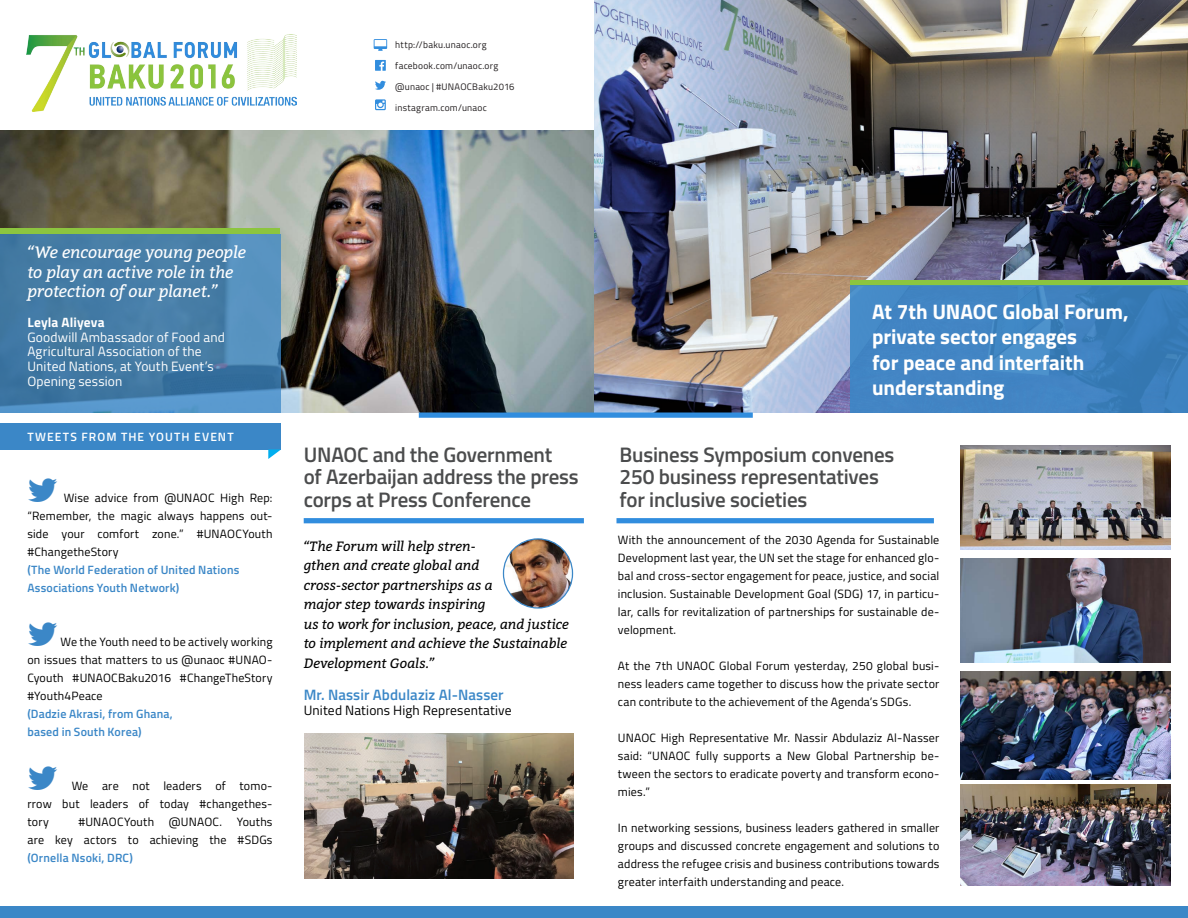
<style>
.page{position:relative;width:1188px;height:918px;background:#fff}
.page>*{position:absolute;margin:0;border:0;box-sizing:border-box;transform-origin:0 0}
.t1{font:600 21px/22.5px "Titillium Web";letter-spacing:-.01em;color:#4b4c4d}
.t2{font:700 21px/25.5px "Titillium Web";letter-spacing:-.005em;color:#fff}
.t3{font:italic 16.5px/19.5px "Bitter";letter-spacing:-.01em;color:#fff}
.t4{font:600 15px "Titillium Web";letter-spacing:.005em;color:#3b87c7}
.t5{font:italic 13.5px/19.5px "Bitter";color:#000}
.t6{font:13.5px/14.7px "Titillium Web";letter-spacing:.01em;color:#fff}
.t7{font:13.5px "Titillium Web";letter-spacing:.01em;color:#000}
.t8{font:700 13.5px "Titillium Web";letter-spacing:.005em;color:#fff}
.t9{font:12px/18px "Titillium Web";letter-spacing:.015em;color:#000;text-align:justify}
.t10{font:600 12px/18px "Titillium Web";letter-spacing:.015em;color:#3b87c7}
.t11{font:600 12px "Titillium Web";letter-spacing:.095em;color:#fff}
.t12{font:9.45px "Titillium Web";letter-spacing:.025em;color:#231f20}
.s1{font-weight:600;color:#3b87c7}
</style>
<div class="page">
<img style="left:594px;top:0;width:594px;height:413px">
<img style="left:0;top:130px;width:594px;height:283px">
<div style="left:419px;top:413px;width:334px;height:5px;background:#318dde"></div>
<div style="left:0;top:906px;width:1188px;height:12px;background:#3b87c7"></div>
<div style="left:616px;top:518px;width:318px;height:5px;background:#318dde"></div>
<svg style="left:375px;top:99px;width:11px;height:11px"></svg>
<svg style="left:375px;top:81px;width:11px;height:9px"></svg>
<svg style="left:375px;top:60px;width:11px;height:11px"></svg>
<svg style="left:374px;top:39px;width:13px;height:12px"></svg>
<img style="left:27px;top:34px;width:269px;height:78px">
<img style="left:503px;top:539px;width:70px;height:69px;border-radius:35px">
<div style="left:503px;top:538px;width:70px;height:71px;border:1px solid #3b87c7;border-radius:50%"></div>
<div style="left:0;top:229px;width:280px;height:5px;background:#8cc53f"></div>
<svg style="left:0;top:234px;width:281px;height:179px;background:#4780ab"></svg>
<div style="left:304px;top:518px;width:280px;height:5px;background:#318dde"></div>
<div style="left:0;top:423px;width:281px;height:26px;background:#3b87c7"></div>
<svg style="left:268px;top:449px;width:13px;height:10px"></svg>
<img style="left:305px;top:734px;width:269px;height:144px">
<div style="left:850px;top:280px;width:338px;height:5px;background:#8cc53f"></div>
<svg style="left:850px;top:285px;width:338px;height:128px;background:#3f82c0"></svg>
<img style="left:961px;top:445px;width:209px;height:105px">
<img style="left:961px;top:785px;width:209px;height:100px">
<img style="left:961px;top:672px;width:209px;height:108px">
<img style="left:961px;top:559px;width:209px;height:104px">
<p class="t12" style="left:395px;top:38px;width:93px">http://baku.unaoc.org</p>
<p class="t12" style="left:395px;top:59px;width:104px">facebook.com/unaoc.org</p>
<p class="t12" style="left:395px;top:80px;width:121px">@unaoc | #UNAOCBaku2016</p>
<p class="t12" style="left:395px;top:101px;width:93px">instagram.com/unaoc</p>
<p class="t3" style="left:27px;top:242px;width:220px">“We encourage young people to play an active role in the protection of our planet.”</p>
<p class="t8" style="left:27px;top:312px;width:79px">Leyla Aliyeva</p>
<p class="t6" style="left:27px;top:329px;width:199px">Goodwill Ambassador of Food and<br>Agricultural Association of the<br>United Nations, at Youth Event’s<br>Opening session</p>
<p class="t11" style="left:27px;top:427px;width:208px">TWEETS FROM THE YOUTH EVENT</p>
<p class="t9" style="left:27px;top:489px;width:247px;text-indent:36px">Wise advice from @UNAOC High Rep: “Remember, the magic always happens out&shy;side your comfort zone.” #UNAOCYouth #ChangetheStory</p>
<p class="t10" style="left:27px;top:561px;width:213px">(The World Federation of United Nations<br>Associations Youth Network)</p>
<p class="t9" style="left:27px;top:633px;width:247px;text-indent:33px">We the Youth need to be actively working on issues that matters to us @unaoc #UNAO-Cyouth #UNAOCBaku2016 #ChangeTheStory #Youth4Peace</p>
<p class="t10" style="left:27px;top:705px;width:147px">(Dadzie Akrasi, from Ghana, based in South Korea)</p>
<p class="t9" style="left:27px;top:777px;width:247px;text-indent:44px">We are not leaders of tomo&shy;rrow but leaders of today #changethes&shy;tory</p>
<p class="t9" style="left:27px;top:813px;width:247px;text-indent:51px">#UNAOCYouth @UNAOC. Youths are key actors to achieving the #SDGs <span class="s1">(Ornella Nsoki, DRC)</span></p>
<p class="t1" style="left:304px;top:442px;width:277px">UNAOC and the Government<br>of Azerbaijan address the press corps at Press Conference</p>
<p class="t5" style="left:304px;top:536px;width:267px">“The Forum will help stren-<br>gthen and create global and<br>cross-sector partnerships as a<br>major step towards inspiring<br>us to work for inclusion, peace, and justice to implement and achieve the Sustainable<br>Development Goals.”</p>
<p class="t4" style="left:304px;top:684px;width:202px">Mr. Nassir Abdulaziz Al-Nasser</p>
<p class="t7" style="left:304px;top:701px;width:209px">United Nations High Representative</p>
<p class="t2" style="left:872px;top:298px;width:258px">At 7th UNAOC Global Forum, private sector engages<br>for peace and interfaith understanding</p>
<p class="t1" style="left:620px;top:442px;width:276px">Business Symposium convenes<br>250 business representatives for inclusive societies</p>
<p class="t9" style="left:618px;top:530px;width:323px">With the announcement of the 2030 Agenda for Sustainable Development last year, the UN set the stage for enhanced glo&shy;bal and cross-sector engagement for peace, justice, and social inclusion. Sustainable Development Goal (SDG) 17, in particu&shy;lar, calls for revitalization of partnerships for sustainable de&shy;velopment.</p>
<p class="t9" style="left:618px;top:656px;width:323px">At the 7th UNAOC Global Forum yesterday, 250 global busi&shy;ness leaders came together to discuss how the private sector can contribute to the achievement of the Agenda’s SDGs.</p>
<p class="t9" style="left:618px;top:728px;width:323px">UNAOC High Representative Mr. Nassir Abdulaziz Al-Nasser said: “UNAOC fully supports a New Global Partnership be&shy;tween the sectors to eradicate poverty and transform econo&shy;mies.”</p>
<p class="t9" style="left:618px;top:818px;width:323px">In networking sessions, business leaders gathered in smaller groups and discussed concrete engagement and solutions to address the refugee crisis and business contributions towards greater interfaith understanding and peace.</p>
</div>
